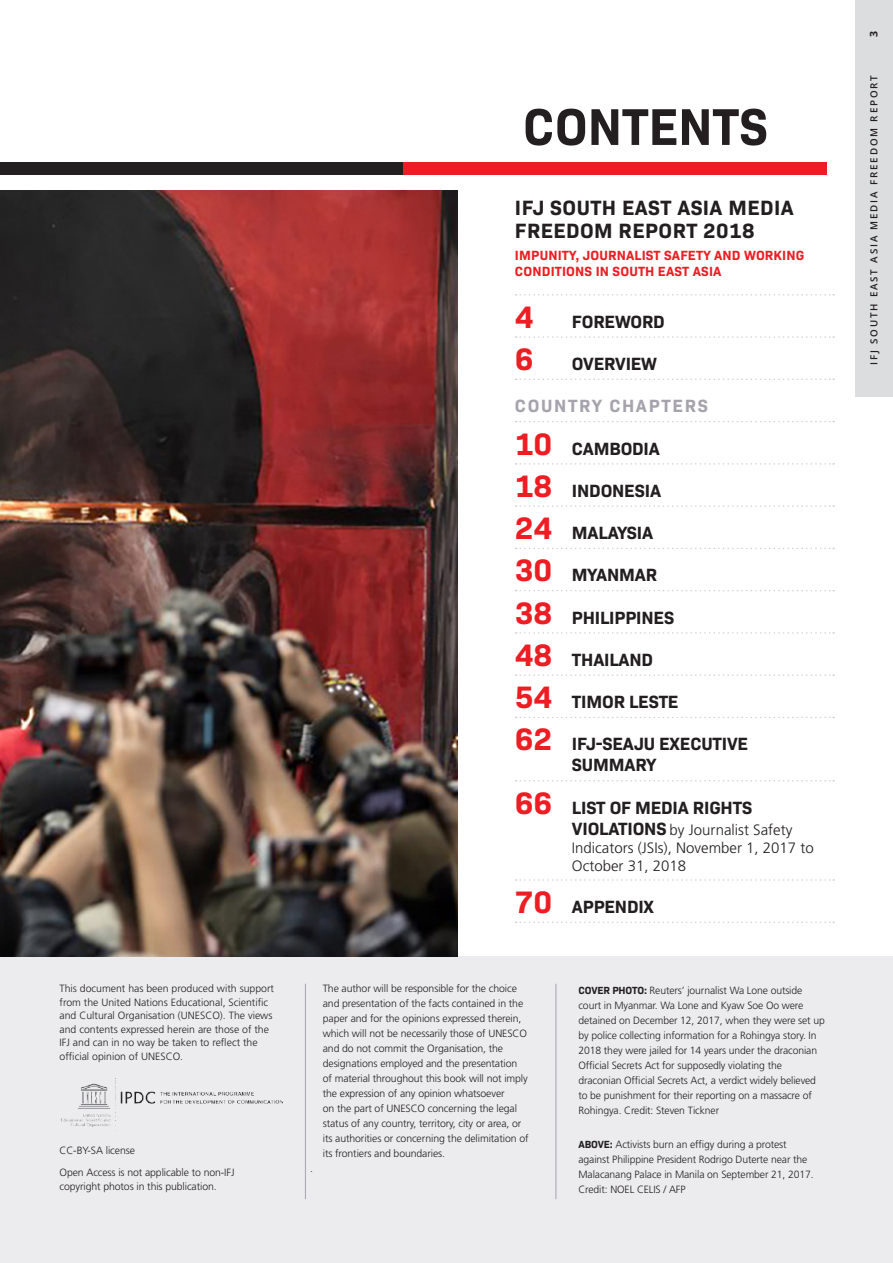
<style>
.page{position:relative;width:893px;height:1263px;background:#fff}
.page>*{position:absolute;margin:0;border:0;box-sizing:border-box;transform-origin:0 0}
.Body_A{font:700 52.5px "Bio Sans";color:#231f20;scale:.96 1}
.text{font:700 21px/22.5px "Bio Sans";letter-spacing:.02em;color:#231f20}
.text-2{font:700 18px/21px "Bio Sans";letter-spacing:-.01em;color:#231f20}
.text-3{font:700 18px "Bio Sans";letter-spacing:.09em;color:#a7a3ad}
.text-4{font:300 15px/18px "Frutiger";color:#231f20}
.text-5{font:700 13.5px/16.5px "Bio Sans";letter-spacing:.01em;color:#ee1d23}
.text-6{font:300 10.5px/15px "Frutiger";letter-spacing:-.01em;color:#231f20}
.t1{font:700 10.5px "Open Sans";color:#231f20}
.t2{font:600 9.75px "Open Sans";letter-spacing:.19em;color:#231f20}
.s1{font-size:31.5px;color:#ee1d23}
.s2{font-family:"Bio Sans";font-weight:700;font-size:18px}
.s3{font-family:"Bio Sans";font-weight:700}
</style>
<div class="page">
<div style="left:856px;top:0;width:37px;height:396px;background:#dcdddf"></div>
<div style="left:0;top:957px;width:893px;height:306px;background:#ececee"></div>
<div style="left:0;top:162px;width:826px;height:13px;background:#ee1d23"></div>
<div style="left:0;top:162px;width:403px;height:13px;background:#231f20"></div>
<svg style="left:516px;top:294px;width:318px;height:2px"></svg>
<svg style="left:516px;top:336px;width:318px;height:2px"></svg>
<svg style="left:516px;top:379px;width:318px;height:1px"></svg>
<svg style="left:516px;top:421px;width:318px;height:1px"></svg>
<svg style="left:516px;top:463px;width:318px;height:2px"></svg>
<svg style="left:516px;top:505px;width:318px;height:2px"></svg>
<svg style="left:516px;top:548px;width:318px;height:1px"></svg>
<svg style="left:516px;top:590px;width:318px;height:1px"></svg>
<svg style="left:516px;top:632px;width:318px;height:2px"></svg>
<svg style="left:516px;top:674px;width:318px;height:2px"></svg>
<svg style="left:516px;top:717px;width:318px;height:1px"></svg>
<svg style="left:516px;top:780px;width:318px;height:1px"></svg>
<svg style="left:516px;top:879px;width:318px;height:2px"></svg>
<svg style="left:516px;top:921px;width:318px;height:2px"></svg>
<img style="left:0;top:190px;width:458px;height:767px">
<hr style="left:305px;top:984px;width:1px;height:215px;background:#a7a3ad">
<hr style="left:556px;top:984px;width:1px;height:215px;background:#a7a3ad">
<img style="left:61px;top:1078px;width:221px;height:49px">
<p class="text-6" style="left:60px;top:982px;width:216px;line-height:13.5px">This document has been produced with support from the United Nations Educational, Scientific and Cultural Organisation (UNESCO). The views and contents expressed herein are those of the IFJ and can in no way be taken to reflect the official opinion of UNESCO.</p>
<p class="text-6" style="left:60px;top:1143px;width:77px">CC-BY-SA license</p>
<p class="text-6" style="left:60px;top:1166px;width:177px;line-height:13.5px">Open Access is not applicable to non-IFJ copyright photos in this publication.</p>
<p class="Body_A" style="left:523px;top:86px;width:256px">CONTENTS</p>
<p class="text" style="left:515px;top:195px;width:280px">IFJ SOUTH EAST ASIA MEDIA<br>FREEDOM REPORT 2018</p>
<p class="text-5" style="left:515px;top:246px;width:291px">IMPUNITY, JOURNALIST SAFETY AND WORKING<br>CONDITIONS IN SOUTH EAST ASIA</p>
<p class="text-2" style="left:515px;top:310px;width:151px"><span class="s1">4</span> FOREWORD</p>
<p class="text-2" style="left:515px;top:352px;width:144px"><span class="s1">6</span> OVERVIEW</p>
<p class="text-3" style="left:515px;top:392px;width:195px">COUNTRY CHAPTERS</p>
<p class="text-2" style="left:515px;top:436px;width:146px"><span class="s1">10</span> CAMBODIA</p>
<p class="text-2" style="left:515px;top:479px;width:148px"><span class="s1">18</span> INDONESIA</p>
<p class="text-2" style="left:515px;top:521px;width:140px"><span class="s1">24</span> MALAYSIA</p>
<p class="text-2" style="left:515px;top:563px;width:144px"><span class="s1">30</span> MYANMAR</p>
<p class="text-2" style="left:515px;top:605px;width:161px"><span class="s1">38</span> PHILIPPINES</p>
<p class="text-2" style="left:515px;top:648px;width:140px"><span class="s1">48</span> THAILAND</p>
<p class="text-2" style="left:515px;top:690px;width:165px"><span class="s1">54</span> TIMOR LESTE</p>
<p class="text-2" style="left:572px;top:732px;width:178px;text-indent:-57px"><span class="s1">62</span> IFJ-SEAJU EXECUTIVE<br>SUMMARY</p>
<p class="text-2" style="left:515px;top:795px;width:239px"><span class="s1">66</span> LIST OF MEDIA RIGHTS</p>
<p class="text-4" style="left:572px;top:821px;width:243px"><span class="s2">VIOLATIONS</span> by Journalist Safety<br>Indicators (JSIs), November 1, 2017 to<br>October 31, 2018</p>
<p class="text-2" style="left:515px;top:895px;width:141px"><span class="s1">70</span> APPENDIX</p>
<p class="text-6" style="left:310px;top:1161px;width:4px">.</p>
<p class="text-6" style="left:323px;top:981px;width:207px">The author will be responsible for the choice and presentation of the facts contained in the paper and for the opinions expressed therein, which will not be necessarily those of UNESCO and do not commit the Organisation, the designations employed and the presentation of material throughout this book will not imply the expression of any opinion whatsoever<br>on the part of UNESCO concerning the legal status of any country, territory, city or area, or its authorities or concerning the delimitation of its frontiers and boundaries.</p>
<p class="text-6" style="left:578px;top:983px;width:248px"><span class="s3">COVER PHOTO:</span> Reuters’ journalist Wa Lone outside court in Myanmar. Wa Lone and Kyaw Soe Oo were detained on December 12, 2017, when they were set up by police collecting information for a Rohingya story. In 2018 they were jailed for 14 years under the draconian Official Secrets Act for supposedly violating the draconian Official Secrets Act, a verdict widely believed to be punishment for their reporting on a massacre of Rohingya. Credit: Steven Tickner</p>
<p class="text-6" style="left:578px;top:1137px;width:237px"><span class="s3">ABOVE:</span> Activists burn an effigy during a protest against Philippine President Rodrigo Duterte near the Malacanang Palace in Manila on September 21, 2017.<br>Credit: NOEL CELIS / AFP</p>
<p class="t1" style="left:866px;top:37px;width:7px;rotate:-90deg">3</p>
<p class="t2" style="left:867px;top:365px;width:291px;rotate:-90deg">IFJ SOUTH EAST ASIA MEDIA FREEDOM REPORT</p>
</div>
